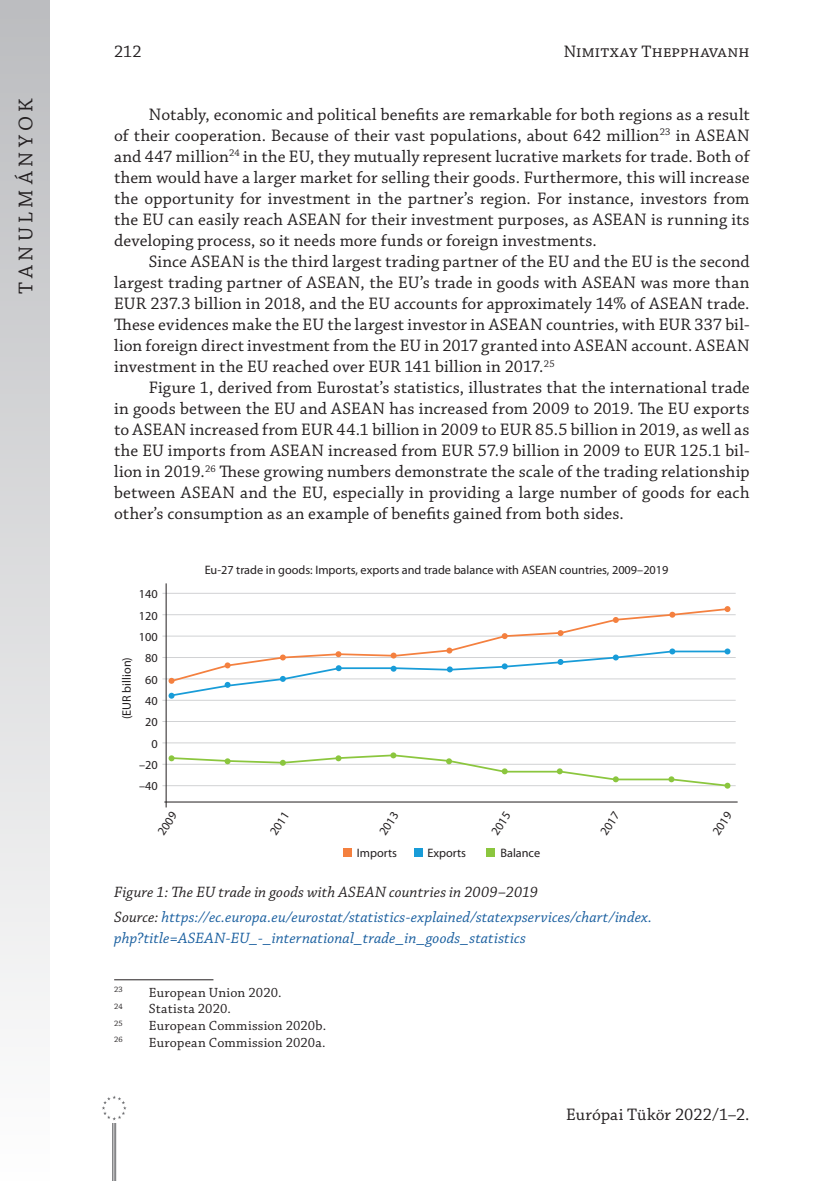
<style>
.page{position:relative;width:834px;height:1181px;background:#fff}
.page>*{position:absolute;margin:0;border:0;box-sizing:border-box;transform-origin:0 0}
.t1{font:21px "Chaparral Pro";letter-spacing:.21em;color:#231f20}
._1__Body{font:17.5px/21px "Chaparral Pro";color:#231f20;text-align:justify}
.Forrás{font:italic 15.75px/21px "Chaparral Pro";letter-spacing:.01em;color:#175d9e}
.képaláírás_aláírás{font:italic 15.75px "Chaparral Pro";letter-spacing:.01em;color:#231f20}
.Footnote_text{font:14px "Chaparral Pro";letter-spacing:.01em;color:#231f20}
.t2{font:12.25px/21.3px "Myriad Pro";color:#231f20;text-align:right}
.Footnote_text-2{font:8.22px "Chaparral Pro";letter-spacing:.015em;color:#231f20}
.s1{color:#231f20}
</style>
<div class="page">
<div style="left:0;top:0;width:50px;height:1181px;background:linear-gradient(to bottom,#bbbcbf,#fefefe)"></div>
<hr style="left:112px;top:1107px;width:1px;height:74px;background:#6c6d70">
<hr style="left:114px;top:1107px;width:1px;height:74px;background:#6c6d70">
<hr style="left:115px;top:1107px;width:1px;height:74px;background:#6c6d70">
<div style="left:99px;top:1093px;width:30px;height:29px;background:#fff"></div>
<svg style="left:102px;top:1095px;width:24px;height:25px"></svg>
<div style="left:414px;top:848px;width:9px;height:9px;background:#189cd8"></div>
<div style="left:343px;top:848px;width:8px;height:9px;background:#f4803f"></div>
<div style="left:487px;top:848px;width:8px;height:9px;background:#8bc63e"></div>
<hr style="left:164px;top:801px;width:573px;height:1px;background:#231f20">
<hr style="left:162px;top:785px;width:573px;height:1px;background:#d1d2d4">
<hr style="left:162px;top:764px;width:573px;height:1px;background:#d1d2d4">
<hr style="left:162px;top:742px;width:573px;height:1px;background:#d1d2d4">
<hr style="left:162px;top:721px;width:573px;height:1px;background:#d1d2d4">
<hr style="left:162px;top:700px;width:573px;height:1px;background:#d1d2d4">
<hr style="left:162px;top:678px;width:573px;height:1px;background:#d1d2d4">
<hr style="left:162px;top:657px;width:573px;height:1px;background:#d1d2d4">
<hr style="left:162px;top:635px;width:573px;height:1px;background:#d1d2d4">
<hr style="left:162px;top:614px;width:573px;height:1px;background:#d1d2d4">
<hr style="left:162px;top:593px;width:573px;height:1px;background:#d1d2d4">
<svg style="left:169px;top:608px;width:560px;height:39px"></svg>
<svg style="left:557px;top:630px;width:6px;height:6px"></svg>
<svg style="left:724px;top:606px;width:6px;height:6px"></svg>
<svg style="left:501px;top:633px;width:6px;height:6px"></svg>
<svg style="left:669px;top:612px;width:6px;height:6px"></svg>
<svg style="left:168px;top:752px;width:562px;height:36px"></svg>
<svg style="left:612px;top:617px;width:6px;height:6px"></svg>
<svg style="left:168px;top:647px;width:562px;height:51px"></svg>
<hr style="left:166px;top:583px;width:1px;height:224px;background:#231f20">
<hr style="left:114px;top:979px;width:99px;height:1px;background:#231f20">
<p class="_1__Body" style="left:114px;top:42px;width:29px">212</p>
<p class="_1__Body" style="left:563px;top:42px;width:187px">Nimitxay Thepphavanh</p>
<p class="t1" style="left:14px;top:294px;width:197px;rotate:-90deg">TANULMÁNYOK</p>
<p class="_1__Body" style="left:114px;top:105px;width:637px;text-indent:35px">Notably, economic and political benefits are remarkable for both regions as a result of their cooperation. Because of their vast populations, about 642 million<sup>23</sup> in ASEAN and 447 million<sup>24</sup> in the EU, they mutually represent lucrative markets for trade. Both of them would have a larger market for selling their goods. Furthermore, this will increase the opportunity for investment in the partner’s region. For instance, investors from the EU can easily reach ASEAN for their investment purposes, as ASEAN is running its developing process, so it needs more funds or foreign investments.</p>
<p class="_1__Body" style="left:114px;top:252px;width:637px;text-indent:35px">Since ASEAN is the third largest trading partner of the EU and the EU is the second largest trading partner of ASEAN, the EU’s trade in goods with ASEAN was more than EUR 237.3 billion in 2018, and the EU accounts for approximately 14% of ASEAN trade.<br>These evidences make the EU the largest investor in ASEAN countries, with EUR 337 bil&shy;lion foreign direct investment from the EU in 2017 granted into ASEAN account. ASEAN investment in the EU reached over EUR 141 billion in 2017.<sup>25</sup></p>
<p class="_1__Body" style="left:114px;top:378px;width:637px;text-indent:35px">Figure 1, derived from Eurostat’s statistics, illustrates that the international trade in goods between the EU and ASEAN has increased from 2009 to 2019. The EU exports to ASEAN increased from EUR 44.1 billion in 2009 to EUR 85.5 billion in 2019, as well as the EU imports from ASEAN increased from EUR 57.9 billion in 2009 to EUR 125.1 bil&shy;lion in 2019.<sup>26</sup> These growing numbers demonstrate the scale of the trading relationship between ASEAN and the EU, especially in providing a large number of goods for each other’s consumption as an example of benefits gained from both sides.</p>
<p class="t2" style="left:139px;top:583px;width:20px">140<br>120<br>100<br>80<br>60<br>40<br>20<br>0 –20 –40</p>
<p class="t2" style="left:116px;top:719px;width:64px;rotate:-90deg">(EUR billion)</p>
<p class="t2" style="left:205px;top:559px;width:465px">Eu-27 trade in goods: Imports, exports and trade balance with ASEAN countries, 2009–2019</p>
<p class="t2" style="left:151px;top:828px;width:27px;rotate:-57deg">2009</p>
<p class="t2" style="left:263px;top:828px;width:27px;rotate:-57deg">2011</p>
<p class="t2" style="left:373px;top:828px;width:27px;rotate:-57deg">2013</p>
<p class="t2" style="left:485px;top:828px;width:27px;rotate:-57deg">2015</p>
<p class="t2" style="left:594px;top:828px;width:27px;rotate:-57deg">2017</p>
<p class="t2" style="left:706px;top:828px;width:27px;rotate:-57deg">2019</p>
<p class="t2" style="left:357px;top:842px;width:42px">Imports</p>
<p class="t2" style="left:427px;top:842px;width:40px">Exports</p>
<p class="t2" style="left:500px;top:842px;width:41px">Balance</p>
<p class="képaláírás_aláírás" style="left:114px;top:884px;width:425px">Figure 1: The EU trade in goods with ASEAN countries in 2009–2019</p>
<p class="Forrás" style="left:114px;top:907px;width:539px"><span class="s1">Source:</span> https://ec.europa.eu/eurostat/statistics-explained/statexpservices/chart/index. php?title=ASEAN-EU_-_international_trade_in_goods_statistics</p>
<p class="Footnote_text-2" style="left:114px;top:984px;width:10px">23</p>
<p class="Footnote_text" style="left:149px;top:984px;width:134px">European Union 2020.</p>
<p class="Footnote_text-2" style="left:114px;top:1001px;width:10px">24</p>
<p class="Footnote_text" style="left:149px;top:1001px;width:84px">Statista 2020.</p>
<p class="Footnote_text-2" style="left:114px;top:1018px;width:10px">25</p>
<p class="Footnote_text" style="left:149px;top:1018px;width:179px">European Commission 2020b.</p>
<p class="Footnote_text-2" style="left:114px;top:1035px;width:10px">26</p>
<p class="Footnote_text" style="left:149px;top:1035px;width:178px">European Commission 2020a.</p>
<p class="_1__Body" style="left:566px;top:1105px;width:185px">Európai Tükör 2022/1–2.</p>
</div>
